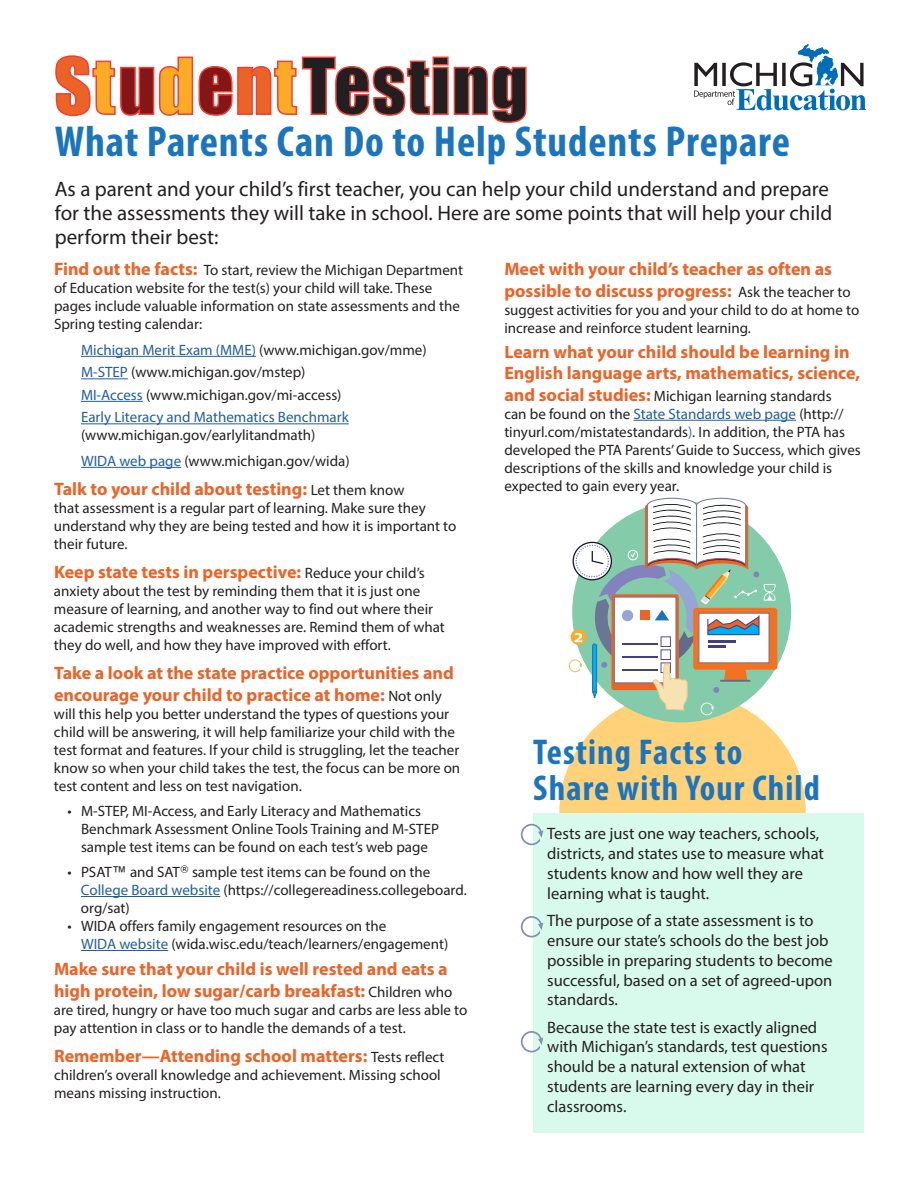
<style>
.page{position:relative;width:918px;height:1188px;background:#fff}
.page>*{position:absolute;margin:0;border:0;box-sizing:border-box;transform-origin:0 0}
.t1{font:700 condensed 43.5px "Myriad Pro";letter-spacing:.02em;color:#1c75bc}
.Testing_Facts_head{font:700 condensed 36px/36px "Myriad Pro";letter-spacing:.03em;color:#1c75bc}
.Paragraph_Style_1{font:21px/24px "Myriad Pro";color:#231f20}
.Paragraph_Style_2{font:700 18px/21.6px "Myriad Pro";color:#ec6327}
.Paragraph_Style_5{font:16.5px/19.8px "Myriad Pro";color:#231f20}
.Paragraph_Style_2-2{font:15px/18px "Myriad Pro";color:#231f20}
.Paragraph_Style_2-3{font:15px/18px "Myriad Pro";color:#215e9e}
.s1{font-weight:700;font-size:18px;color:#ec6327}
.s2{color:#231f20}
.s3{color:#215e9e}
.s4{font-weight:400;font-size:15px;color:#231f20}
.s5{font-family:"Arial"}
.s6{color:#1c75bc}
</style>
<div class="page">
<div style="left:559px;top:692px;width:247px;height:239px;background:#ffd178;border-radius:50%"></div>
<svg style="left:694px;top:44px;width:171px;height:66px"></svg>
<svg style="left:55px;top:55px;width:472px;height:68px"></svg>
<hr style="left:81px;top:356px;width:175px;height:1px;background:#215e9e">
<hr style="left:81px;top:378px;width:47px;height:1px;background:#215e9e">
<hr style="left:81px;top:401px;width:62px;height:1px;background:#215e9e">
<hr style="left:81px;top:423px;width:268px;height:1px;background:#215e9e">
<hr style="left:81px;top:467px;width:100px;height:1px;background:#215e9e">
<hr style="left:81px;top:896px;width:139px;height:1px;background:#215e9e">
<hr style="left:81px;top:950px;width:87px;height:1px;background:#215e9e">
<hr style="left:633px;top:420px;width:163px;height:1px;background:#215e9e">
<div style="left:534px;top:814px;width:330px;height:319px;background:#d8faec"></div>
<svg style="left:521px;top:824px;width:22px;height:21px"></svg>
<svg style="left:521px;top:916px;width:22px;height:22px"></svg>
<svg style="left:521px;top:1031px;width:22px;height:21px"></svg>
<div style="left:572px;top:501px;width:219px;height:221px;background:#83cba9;border-radius:50%"></div>
<svg style="left:569px;top:498px;width:207px;height:224px"></svg>
<h1 class="t1" style="left:55px;top:115px;width:737px">What Parents Can Do to Help Students Prepare</h1>
<p class="Paragraph_Style_1" style="left:55px;top:177px;width:779px">As a parent and your child’s first teacher, you can help your child understand and prepare for the assessments they will take in school. Here are some points that will help your child perform their best:</p>
<p class="Paragraph_Style_2-2" style="left:54px;top:261px;width:411px"><span class="s1">Find out the facts:</span> To start, review the Michigan Department of Education website for the test(s) your child will take. These pages include valuable information on state assessments and the Spring testing calendar:</p>
<p class="Paragraph_Style_2-3" style="left:81px;top:341px;width:347px">Michigan Merit Exam (MME) <span class="s2">(www.michigan.gov/mme)</span></p>
<p class="Paragraph_Style_2-2" style="left:81px;top:363px;width:226px"><span class="s3">M-STEP</span> (www.michigan.gov/mstep)</p>
<p class="Paragraph_Style_2-2" style="left:81px;top:386px;width:262px"><span class="s3">MI-Access</span> (www.michigan.gov/mi-access)</p>
<p class="Paragraph_Style_2-3" style="left:81px;top:408px;width:269px">Early Literacy and Mathematics Benchmark <span class="s2">(www.michigan.gov/earlylitandmath)</span></p>
<p class="Paragraph_Style_2-2" style="left:81px;top:452px;width:270px"><span class="s3">WIDA web page</span> (www.michigan.gov/wida)</p>
<p class="Paragraph_Style_2" style="left:54px;top:477px;width:352px">Talk to your child about testing: <span class="s4">Let them know</span></p>
<p class="Paragraph_Style_2-2" style="left:54px;top:499px;width:404px">that assessment is a regular part of learning. Make sure they understand why they are being tested and how it is important to their future.</p>
<p class="Paragraph_Style_2" style="left:54px;top:561px;width:372px">Keep state tests in perspective: <span class="s4">Reduce your child’s</span></p>
<p class="Paragraph_Style_2-2" style="left:54px;top:582px;width:392px">anxiety about the test by reminding them that it is just one measure of learning, and another way to find out where their academic strengths and weaknesses are. Remind them of what they do well, and how they have improved with effort.</p>
<p class="Paragraph_Style_2" style="left:54px;top:662px;width:401px">Take a look at the state practice opportunities and encourage your child to practice at home: <span class="s4">Not only</span></p>
<p class="Paragraph_Style_2-2" style="left:54px;top:704px;width:408px">will this help you better understand the types of questions your child will be answering, it will help familiarize your child with the test format and features. If your child is struggling, let the teacher know so when your child takes the test, the focus can be more on test content and less on test navigation.</p>
<p class="Paragraph_Style_2-2" style="left:81px;top:802px;width:360px;text-indent:-14px">• M-STEP, MI-Access, and Early Literacy and Mathematics<br>Benchmark Assessment Online Tools Training and M-STEP sample test items can be found on each test’s web page</p>
<p class="Paragraph_Style_2-2" style="left:81px;top:863px;width:387px;text-indent:-13px">• PSAT<span class="s5">™</span> and SAT<sup>®</sup> sample test items can be found on the<br><span class="s3">College Board website</span> (https://collegereadiness.collegeboard. org/sat)</p>
<p class="Paragraph_Style_2-2" style="left:81px;top:917px;width:369px;text-indent:-14px">• WIDA offers family engagement resources on the<br><span class="s3">WIDA website</span> (wida.wisc.edu/teach/learners/engagement)</p>
<p class="Paragraph_Style_2" style="left:54px;top:958px;width:400px">Make sure that your child is well rested and eats a high protein, low sugar/carb breakfast: <span class="s4">Children who</span></p>
<p class="Paragraph_Style_2-2" style="left:54px;top:1000px;width:415px">are tired, hungry or have too much sugar and carbs are less able to pay attention in class or to handle the demands of a test.</p>
<p class="Paragraph_Style_2" style="left:54px;top:1044px;width:392px">Remember—Attending school matters: <span class="s4">Tests reflect</span></p>
<p class="Paragraph_Style_2-2" style="left:54px;top:1066px;width:388px">children’s overall knowledge and achievement. Missing school means missing instruction.</p>
<p class="Paragraph_Style_2" style="left:504px;top:258px;width:348px">Meet with your child’s teacher as often as possible to discuss progress: <span class="s4">Ask the teacher to</span></p>
<p class="Paragraph_Style_2-2" style="left:504px;top:301px;width:356px">suggest activities for you and your child to do at home to increase and reinforce student learning.</p>
<p class="Paragraph_Style_2" style="left:504px;top:340px;width:357px">Learn what your child should be learning in<br>English language arts, mathematics, science,</p>
<p class="Paragraph_Style_2-2" style="left:504px;top:386px;width:358px"><span class="s1">and social studies:</span> Michigan learning standards<br>can be found on the <span class="s3">State Standards web page</span> (http:// tinyurl.com/mistatestandards<span class="s6">)</span>. In addition, the PTA has developed the PTA Parents’ Guide to Success, which gives descriptions of the skills and knowledge your child is expected to gain every year.</p>
<h2 class="Testing_Facts_head" style="left:533px;top:734px;width:288px">Testing Facts to<br>Share with Your Child</h2>
<p class="Paragraph_Style_5" style="left:547px;top:824px;width:278px">Tests are just one way teachers, schools, districts, and states use to measure what students know and how well they are learning what is taught.</p>
<p class="Paragraph_Style_5" style="left:547px;top:910px;width:287px">The purpose of a state assessment is to ensure our state’s schools do the best job possible in preparing students to become successful, based on a set of agreed-upon standards.</p>
<p class="Paragraph_Style_5" style="left:547px;top:1017px;width:282px">Because the state test is exactly aligned with Michigan’s standards, test questions should be a natural extension of what students are learning every day in their classrooms.</p>
</div>
